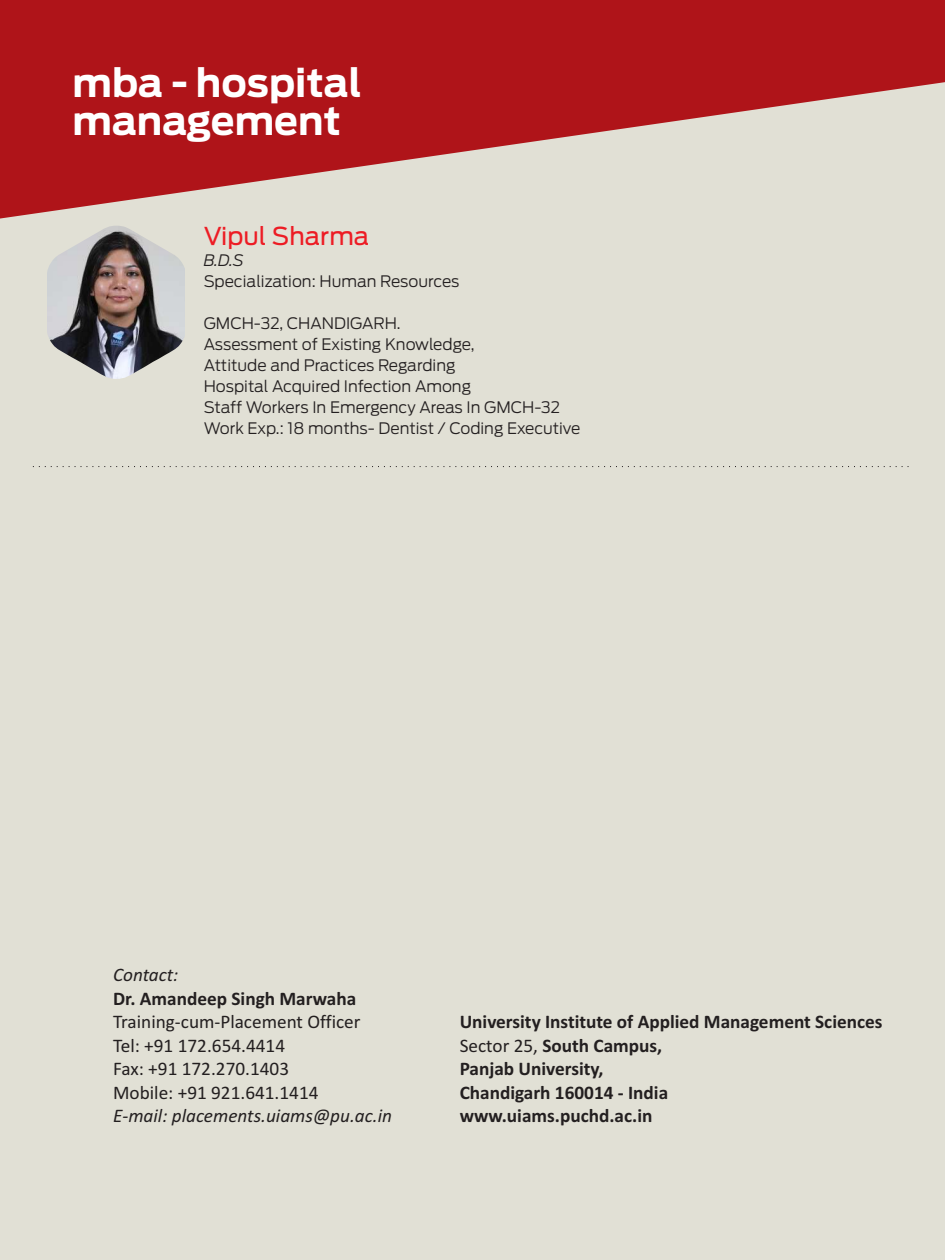
<style>
.page{position:relative;width:945px;height:1260px;background:#af1419}
.page>*{position:absolute;margin:0;border:0;box-sizing:border-box;transform-origin:0 0}
.t1{font:700 38.5px/38.5px "Antenna";color:#fff}
.t2{font:24.5px "Antenna";color:#ed1c24}
.t3{font:700 19.25px/23.4px "Calibri";color:#231f20}
.t4{font:19.25px/23.4px "Calibri";color:#231f20}
.t5{font:italic 19.25px "Calibri";color:#231f20}
.t6{font:300 15.75px/21px "Antenna";color:#231f20}
.t7{font:italic 300 15.75px "Antenna";color:#231f20}
.s1{font-weight:400}
</style>
<div class="page">
<div style="left:0;top:82px;width:945px;height:1178px;background:#e1e0d5"></div>
<svg style="left:33px;top:466px;width:879px;height:1px"></svg>
<img style="left:48px;top:226px;width:137px;height:153px">
<h1 class="t1" style="left:72px;top:66px;width:291px">mba - hospital management</h1>
<h2 class="t2" style="left:204px;top:225px;width:167px">Vipul Sharma</h2>
<p class="t7" style="left:204px;top:253px;width:42px">B.D.S</p>
<p class="t6" style="left:204px;top:271px;width:257px">Specialization: Human Resources</p>
<p class="t6" style="left:204px;top:313px;width:378px">GMCH-32, CHANDIGARH.<br>Assessment of Existing Knowledge,<br>Attitude and Practices Regarding<br>Hospital Acquired Infection Among<br>Staff Workers In Emergency Areas In GMCH-32<br>Work Exp.: 18 months- Dentist / Coding Executive</p>
<p class="t5" style="left:113px;top:967px;width:67px">Contact:</p>
<p class="t3" style="left:113px;top:988px;width:245px">Dr. Amandeep Singh Marwaha</p>
<p class="t4" style="left:113px;top:1012px;width:249px">Training-cum-Placement Officer<br>Tel: +91 172.654.4414<br>Fax: +91 172.270.1403<br>Mobile: +91 921.641.1414</p>
<p class="t5" style="left:113px;top:1108px;width:280px">E-mail: placements.uiams@pu.ac.in</p>
<p class="t3" style="left:460px;top:1012px;width:424px">University Institute of Applied Management Sciences<br><span class="s1">Sector 25,</span> South Campus,<br>Panjab University,<br>Chandigarh 160014 - India<br>www.uiams.puchd.ac.in</p>
</div>
